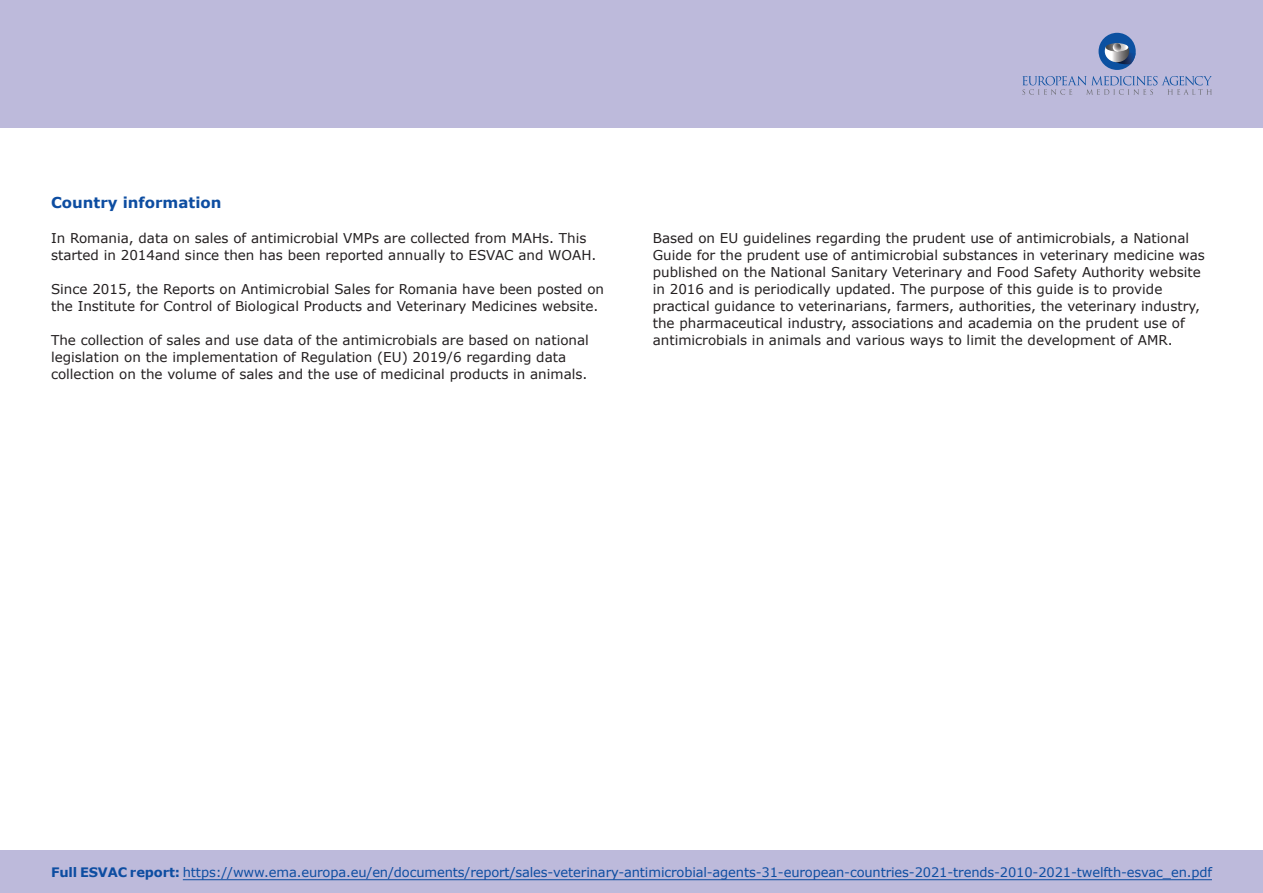
<style>
.page{position:relative;width:1263px;height:893px;background:#fff}
.page>*{position:absolute;margin:0;border:0;box-sizing:border-box;transform-origin:0 0}
.t1{font:700 15px "Verdana";color:#0d4da1}
.Body_text{font:13.5px/17.1px "Verdana";color:#231f20}
.t2{font:13.05px "Verdana";letter-spacing:-.01em;color:#0d4da1}
.s1{font-weight:700}
</style>
<div class="page">
<div style="left:0;top:0;width:1263px;height:128px;background:#bdbadb"></div>
<svg style="left:1022px;top:76px;width:190px;height:19px"></svg>
<div style="left:1098px;top:33px;width:38px;height:37px;background:#0c51a1;border-radius:50%"></div>
<svg style="left:1105px;top:43px;width:30px;height:21px"></svg>
<div style="left:0;top:850px;width:1263px;height:43px;background:#bdbadb"></div>
<hr style="left:183px;top:879px;width:1029px;height:1px;background:#0d4da1">
<p class="t1" style="left:51px;top:193px;width:172px">Country information</p>
<p class="Body_text" style="left:51px;top:229px;width:547px">In Romania, data on sales of antimicrobial VMPs are collected from MAHs. This started in 2014and since then has been reported annually to ESVAC and WOAH.</p>
<p class="Body_text" style="left:51px;top:281px;width:555px">Since 2015, the Reports on Antimicrobial Sales for Romania have been posted on the Institute for Control of Biological Products and Veterinary Medicines website.</p>
<p class="Body_text" style="left:51px;top:332px;width:539px">The collection of sales and use data of the antimicrobials are based on national legislation on the implementation of Regulation (EU) 2019/6 regarding data collection on the volume of sales and the use of medicinal products in animals.</p>
<p class="Body_text" style="left:653px;top:229px;width:554px">Based on EU guidelines regarding the prudent use of antimicrobials, a National Guide for the prudent use of antimicrobial substances in veterinary medicine was published on the National Sanitary Veterinary and Food Safety Authority website in 2016 and is periodically updated. The purpose of this guide is to provide practical guidance to veterinarians, farmers, authorities, the veterinary industry, the pharmaceutical industry, associations and academia on the prudent use of antimicrobials in animals and various ways to limit the development of AMR.</p>
<p class="t2" style="left:51px;top:864px;width:1162px"><span class="s1">Full ESVAC report:</span> https://www.ema.europa.eu/en/documents/report/sales-veterinary-antimicrobial-agents-31-european-countries-2021-trends-2010-2021-twelfth-esvac_en.pdf</p>
</div>
